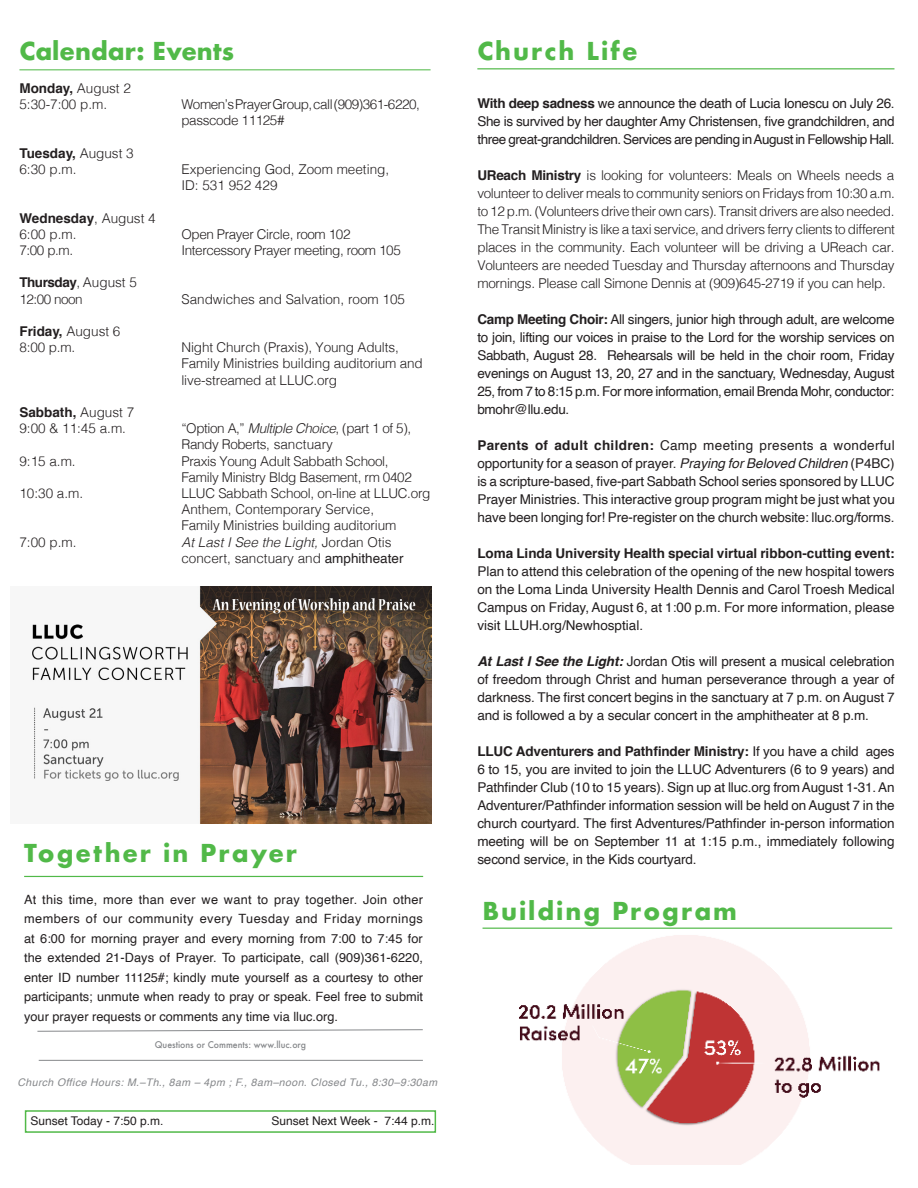
<style>
.page{position:relative;width:918px;height:1188px;background:#fff}
.page>*{position:absolute;margin:0;border:0;box-sizing:border-box;transform-origin:0 0}
.t1{font:700 24px "Futura";letter-spacing:.08em;color:#51b948}
.t2{font:700 24px "Futura";color:#51b948}
.t3{font:13.5px/18px "Helvetica";letter-spacing:-.01em;color:#231f20;text-align:justify}
.FYI{font:300 13.5px/18px "Helvetica";letter-spacing:-.02em;color:#231f20}
.FYI-2{font:300 13.5px/16.2px "Helvetica";color:#231f20}
.FYI-3{font:700 13.5px "Helvetica";color:#231f20}
.FYI-4{font:700 13.5px "Helvetica";letter-spacing:-.035em;color:#231f20}
.t4{font:12.75px/19.5px "Helvetica";color:#231f20;text-align:justify}
.S__School_Options{font:12px "Helvetica";color:#231f20}
.t5{font:italic 10.5px "Helvetica";letter-spacing:.04em;color:#86888b}
.t6{font:500 9px "Futura";color:#86888b}
.s1{font-weight:300}
.s2{font-style:italic}
.s3{font-weight:400}
.s4{font-weight:700}
.s5{font-weight:700;font-style:italic}
</style>
<div class="page">
<hr style="left:477px;top:68px;width:417px;height:1px;background:#51b948">
<div style="left:25px;top:1110px;width:411px;height:23px;border:2px solid #51b948"></div>
<hr style="left:39px;top:1060px;width:384px;height:1px;background:#86888b">
<svg style="left:37px;top:1029px;width:386px;height:3px"></svg>
<hr style="left:24px;top:876px;width:399px;height:1px;background:#51b948">
<hr style="left:19px;top:69px;width:412px;height:1px;background:#51b948">
<hr style="left:483px;top:928px;width:409px;height:1px;background:#51b948">
<img style="left:519px;top:935px;width:361px;height:230px">
<img style="left:32px;top:587px;width:399px;height:237px">
<p class="t2" style="left:19px;top:34px;width:216px">Calendar: Events</p>
<p class="FYI-3" style="left:19px;top:77px;width:113px">Monday, <span class="s1">August 2</span></p>
<p class="FYI" style="left:19px;top:94px;width:89px">5:30-7:00 p.m.</p>
<p class="FYI" style="left:181px;top:95px;width:240px;line-height:16.2px">Women’s Prayer Group, call (909)361-6220, passcode 11125#</p>
<p class="FYI-3" style="left:19px;top:142px;width:116px">Tuesday, <span class="s1">August 3</span></p>
<p class="FYI" style="left:19px;top:159px;width:59px">6:30 p.m.</p>
<p class="FYI-2" style="left:181px;top:160px;width:209px">Experiencing God, Zoom meeting,</p>
<p class="FYI-2" style="left:181px;top:176px;width:98px">ID: 531 952 429</p>
<p class="FYI-3" style="left:19px;top:207px;width:138px">Wednesday<span class="s1">, August 4</span></p>
<p class="FYI" style="left:19px;top:224px;width:59px">6:00 p.m.</p>
<p class="FYI" style="left:181px;top:224px;width:171px">Open Prayer Circle, room 102</p>
<p class="FYI" style="left:19px;top:240px;width:55px">7:00 p.m.</p>
<p class="FYI" style="left:181px;top:240px;width:221px">Intercessory Prayer meeting, room 105</p>
<p class="FYI-4" style="left:19px;top:272px;width:119px">Thursday<span class="s1">, August 5</span></p>
<p class="FYI" style="left:19px;top:289px;width:65px">12:00 noon</p>
<p class="FYI-2" style="left:181px;top:290px;width:225px">Sandwiches and Salvation, room 105</p>
<p class="FYI-3" style="left:19px;top:320px;width:103px">Friday, <span class="s1">August 6</span></p>
<p class="FYI" style="left:19px;top:337px;width:57px">8:00 p.m.</p>
<p class="FYI" style="left:181px;top:338px;width:243px;line-height:16.2px">Night Church (Praxis), Young Adults,<br>Family Ministries building auditorium and live-streamed at LLUC.org</p>
<p class="FYI-3" style="left:19px;top:401px;width:116px">Sabbath, <span class="s1">August 7</span></p>
<p class="FYI" style="left:19px;top:418px;width:108px">9:00 &amp; 11:45 a.m.</p>
<p class="FYI" style="left:181px;top:419px;width:231px;line-height:16.2px">“Option A,” <span class="s2">Multiple Choice</span>, (part 1 of 5),<br>Randy Roberts, sanctuary</p>
<p class="FYI" style="left:19px;top:451px;width:58px">9:15 a.m.</p>
<p class="FYI" style="left:181px;top:451px;width:209px">Praxis Young Adult Sabbath School,</p>
<p class="FYI" style="left:181px;top:467px;width:232px">Family Ministry Bldg Basement, rm 0402</p>
<p class="FYI" style="left:19px;top:483px;width:65px">10:30 a.m.</p>
<p class="FYI" style="left:181px;top:483px;width:251px">LLUC Sabbath School, on-line at LLUC.org</p>
<p class="FYI" style="left:181px;top:500px;width:216px;line-height:16.2px">Anthem, Contemporary Service,<br>Family Ministries building auditorium</p>
<p class="FYI" style="left:19px;top:532px;width:59px">7:00 p.m.</p>
<p class="FYI-2" style="left:181px;top:533px;width:224px"><span class="s2">At Last I See the Light,</span> Jordan Otis concert, sanctuary and <span class="s3">amphitheater</span></p>
<p class="t1" style="left:24px;top:836px;width:275px">Together in Prayer</p>
<p class="t4" style="left:24px;top:890px;width:401px">At this time, more than ever we want to pray together. Join other members of our community every Tuesday and Friday mornings at 6:00 for morning prayer and every morning from 7:00 to 7:45 for the extended 21-Days of Prayer. To participate, call (909)361-6220, enter ID number 11125#; kindly mute yourself as a courtesy to other participants; unmute when ready to pray or speak. Feel free to submit your prayer requests or comments any time via lluc.org.</p>
<p class="t6" style="left:155px;top:1038px;width:153px">Questions or Comments: www.lluc.org</p>
<p class="t5" style="left:18px;top:1074px;width:421px">Church Office Hours: M.–Th., 8am – 4pm ; F., 8am–noon. Closed Tu., 8:30–9:30am</p>
<p class="S__School_Options" style="left:30px;top:1112px;width:135px">Sunset Today - 7:50 p.m.</p>
<p class="S__School_Options" style="left:271px;top:1112px;width:165px">Sunset Next Week - 7:44 p.m.</p>
<p class="t1" style="left:477px;top:34px;width:162px">Church Life</p>
<p class="t3" style="left:477px;top:95px;width:419px"><span class="s4">With deep sadness</span> we announce the death of Lucia Ionescu on July 26.<br>She is survived by her daughter Amy Christensen, five grandchildren, and three great-grandchildren. Services are pending in August in Fellowship Hall.</p>
<p class="FYI" style="left:477px;top:165px;width:419px;text-align:justify"><span class="s4">UReach Ministry</span> is looking for volunteers: Meals on Wheels needs a volunteer to deliver meals to community seniors on Fridays from 10:30 a.m. to 12 p.m. (Volunteers drive their own cars). Transit drivers are also needed.<br>The Transit Ministry is like a taxi service, and drivers ferry clients to different places in the community. Each volunteer will be driving a UReach car.<br>Volunteers are needed Tuesday and Thursday afternoons and Thursday mornings. Please call Simone Dennis at (909)645-2719 if you can help.</p>
<p class="t3" style="left:477px;top:311px;width:419px"><span class="s4">Camp Meeting Choir:</span> All singers, junior high through adult, are welcome to join, lifting our voices in praise to the Lord for the worship services on Sabbath, August 28. Rehearsals will be held in the choir room, Friday evenings on August 13, 20, 27 and in the sanctuary, Wednesday, August 25, from 7 to 8:15 p.m. For more information, email Brenda Mohr, conductor: bmohr@llu.edu.</p>
<p class="t3" style="left:477px;top:437px;width:419px"><span class="s4">Parents of adult children:</span> Camp meeting presents a wonderful opportunity for a season of prayer. <span class="s2">Praying for Beloved Children</span> (P4BC) is a scripture-based, five-part Sabbath School series sponsored by LLUC Prayer Ministries. This interactive group program might be just what you have been longing for! Pre-register on the church website: lluc.org/forms.</p>
<p class="t3" style="left:477px;top:545px;width:419px"><span class="s4">Loma Linda University Health special virtual ribbon-cutting event:<br></span>Plan to attend this celebration of the opening of the new hospital towers on the Loma Linda University Health Dennis and Carol Troesh Medical Campus on Friday, August 6, at 1:00 p.m. For more information, please visit LLUH.org/Newhosptial.</p>
<p class="t3" style="left:477px;top:653px;width:419px"><span class="s5">At Last I See the Light:</span> Jordan Otis will present a musical celebration of freedom through Christ and human perseverance through a year of darkness. The first concert begins in the sanctuary at 7 p.m. on August 7 and is followed a by a secular concert in the amphitheater at 8 p.m.</p>
<p class="t3" style="left:477px;top:743px;width:419px"><span class="s4">LLUC Adventurers and Pathfinder Ministry:</span> If you have a child ages 6 to 15, you are invited to join the LLUC Adventurers (6 to 9 years) and Pathfinder Club (10 to 15 years). Sign up at lluc.org from August 1-31. An Adventurer/Pathfinder information session will be held on August 7 in the church courtyard. The first Adventures/Pathfinder in-person information meeting will be on September 11 at 1:15 p.m., immediately following second service, in the Kids courtyard.</p>
<p class="t1" style="left:483px;top:893px;width:256px">Building Program</p>
</div>
